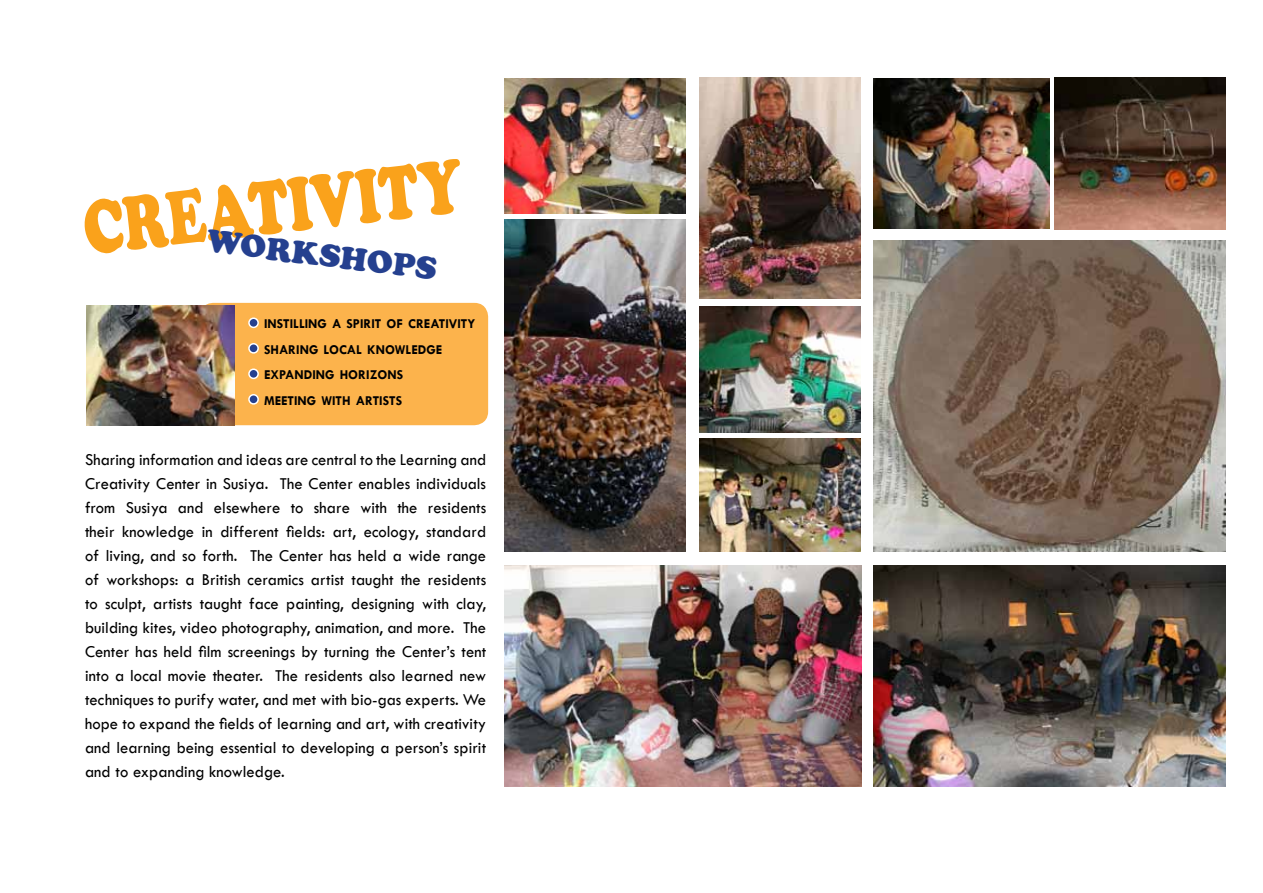
<style>
.page{position:relative;width:1263px;height:893px;background:#fff}
.page>*{position:absolute;margin:0;border:0;box-sizing:border-box;transform-origin:0 0}
.t1{font:900 79.05px "Cooper";color:#faa21b;scale:.71 1}
.t2{font:900 32.25px "Cooper";color:#25408f}
.t3{font:17.25px/24px "Tw Cen";letter-spacing:.005em;color:#000;text-align:justify;scale:.96 1}
.t4{font:700 13.65px/25.5px "Tw Cen";color:#000}
</style>
<div class="page">
<div style="left:199px;top:303px;width:289px;height:122px;background:#fcb34c;border-radius:14px"></div>
<div style="left:249px;top:318px;width:9px;height:9px;background:#25408f;border-radius:50%"></div>
<div style="left:248px;top:317px;width:11px;height:11px;border:2px solid #fff;border-radius:50%"></div>
<div style="left:249px;top:344px;width:9px;height:9px;background:#25408f;border-radius:50%"></div>
<div style="left:248px;top:343px;width:11px;height:11px;border:2px solid #fff;border-radius:50%"></div>
<div style="left:249px;top:369px;width:9px;height:9px;background:#25408f;border-radius:50%"></div>
<div style="left:248px;top:368px;width:11px;height:11px;border:2px solid #fff;border-radius:50%"></div>
<div style="left:249px;top:395px;width:9px;height:9px;background:#25408f;border-radius:50%"></div>
<div style="left:248px;top:394px;width:11px;height:11px;border:2px solid #fff;border-radius:50%"></div>
<img style="left:86px;top:306px;width:149px;height:120px">
<img style="left:873px;top:78px;width:176px;height:150px">
<img style="left:873px;top:565px;width:352px;height:222px">
<img style="left:700px;top:307px;width:161px;height:125px">
<img style="left:504px;top:565px;width:357px;height:222px">
<img style="left:700px;top:77px;width:161px;height:221px">
<img style="left:504px;top:220px;width:181px;height:332px">
<img style="left:700px;top:438px;width:161px;height:114px">
<img style="left:873px;top:240px;width:352px;height:312px">
<img style="left:504px;top:79px;width:181px;height:135px">
<img style="left:1054px;top:77px;width:171px;height:152px">
<h1 class="t1" style="left:79px;top:181px;width:538px;rotate:-6deg">creativity</h1>
<h2 class="t2" style="left:210px;top:222px;width:233px;rotate:7deg">workshops</h2>
<p class="t4" style="left:264px;top:311px;width:213px">INSTILLING A SPIRIT OF CREATIVITY<br>SHARING LOCAL KNOWLEDGE<br>EXPANDING HORIZONS<br>MEETING WITH ARTISTS</p>
<p class="t3" style="left:85px;top:447px;width:419px">Sharing information and ideas are central to the Learning and Creativity Center in Susiya. The Center enables individuals from Susiya and elsewhere to share with the residents their knowledge in different fields: art, ecology, standard of living, and so forth. The Center has held a wide range of workshops: a British ceramics artist taught the residents to sculpt, artists taught face painting, designing with clay, building kites, video photography, animation, and more. The Center has held film screenings by turning the Center’s tent into a local movie theater. The residents also learned new techniques to purify water, and met with bio-gas experts. We hope to expand the fields of learning and art, with creativity and learning being essential to developing a person’s spirit and to expanding knowledge.</p>
</div>
